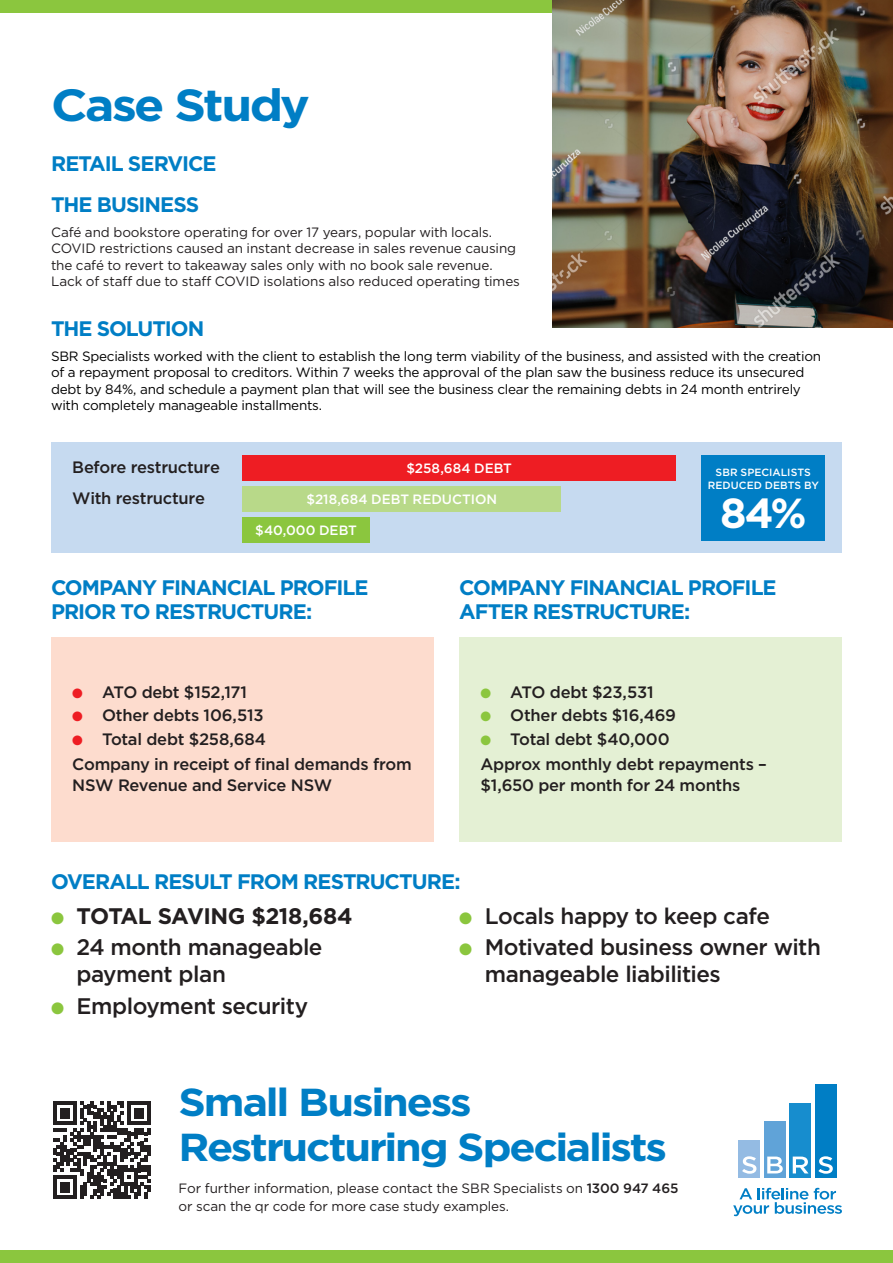
<style>
.page{position:relative;width:893px;height:1263px;background:#fff}
.page>*{position:absolute;margin:0;border:0;box-sizing:border-box;transform-origin:0 0}
.t1{font:700 45px "Gotham";letter-spacing:-.05em;color:#007ec5;scale:1.1 1}
.t2{font:700 42px "Gotham";color:#fff}
.t3{font:700 39px/45px "Gotham";letter-spacing:-.05em;color:#007ec5;scale:1.1 1}
.t4{font:500 22.5px/27px "Gotham";letter-spacing:-.02em;color:#231f20}
.t5{font:700 22.5px "Gotham";letter-spacing:-.025em;color:#231f20}
.t6{font:700 21px/24px "Gotham";letter-spacing:-.045em;color:#007ec5}
.t7{font:500 16.5px/25.2px "Gotham";letter-spacing:-.015em;color:#231f20}
.t8{font:13.5px/16.5px "Gotham";letter-spacing:-.01em;color:#231f20}
.t9{font:13.5px/16.5px "Gotham";letter-spacing:-.02em;color:#000}
.t10{font:500 13.5px "Gotham";color:#fff}
.t11{font:500 10.5px/13.5px "Gotham";letter-spacing:.005em;color:#fff;text-align:center}
.s1{color:#ee1d23}
.s2{color:#8bc63e}
.s3{font-weight:500}
</style>
<div class="page">
<div style="left:739px;top:1140px;width:21px;height:38px;background:#94bbe3"></div>
<svg style="left:742px;top:1156px;width:14px;height:18px"></svg>
<div style="left:815px;top:1084px;width:21px;height:94px;background:#007ec5"></div>
<svg style="left:818px;top:1156px;width:15px;height:18px"></svg>
<div style="left:790px;top:1103px;width:21px;height:75px;background:#178dce"></div>
<svg style="left:793px;top:1156px;width:15px;height:17px"></svg>
<div style="left:764px;top:1121px;width:21px;height:57px;background:#60a3d8"></div>
<svg style="left:767px;top:1156px;width:16px;height:17px"></svg>
<svg style="left:733px;top:1188px;width:109px;height:28px"></svg>
<div style="left:0;top:0;width:893px;height:13px;background:#8bc63e"></div>
<div style="left:0;top:1250px;width:893px;height:13px;background:#8bc63e"></div>
<img style="left:553px;top:0;width:340px;height:327px">
<svg style="left:53px;top:1101px;width:98px;height:98px"></svg>
<div style="left:459px;top:638px;width:383px;height:204px;background:#e4f0d4"></div>
<div style="left:51px;top:638px;width:383px;height:204px;background:#fddcce"></div>
<div style="left:51px;top:442px;width:791px;height:111px;background:#c6daf0"></div>
<div style="left:242px;top:455px;width:434px;height:25px;background:#ee1d23"></div>
<div style="left:242px;top:486px;width:319px;height:25px;background:#b8d989"></div>
<div style="left:242px;top:517px;width:128px;height:25px;background:#8bc63e"></div>
<div style="left:702px;top:455px;width:123px;height:85px;background:#007ec5"></div>
<h1 class="t1" style="left:51px;top:75px;width:237px">Case Study</h1>
<h3 class="t6" style="left:51px;top:143px;width:167px;line-height:41px">RETAIL SERVICE<br>THE BUSINESS</h3>
<p class="t8" style="left:51px;top:223px;width:470px">Café and bookstore operating for over 17 years, popular with locals.<br>COVID restrictions caused an instant decrease in sales revenue causing the café to revert to takeaway sales only with no book sale revenue.<br>Lack of staff due to staff COVID isolations also reduced operating times</p>
<h3 class="t6" style="left:51px;top:316px;width:155px">THE SOLUTION</h3>
<p class="t9" style="left:51px;top:347px;width:772px">SBR Specialists worked with the client to establish the long term viability of the business, and assisted with the creation of a repayment proposal to creditors. Within 7 weeks the approval of the plan saw the business reduce its unsecured debt by 84%, and schedule a payment plan that will see the business clear the remaining debts in 24 month entrirely with completely manageable installments.</p>
<p class="t7" style="left:72px;top:454px;width:149px">Before restructure</p>
<p class="t10" style="left:406px;top:459px;width:107px">$258,684 DEBT</p>
<p class="t7" style="left:72px;top:485px;width:134px">With restructure</p>
<p class="t10" style="left:306px;top:490px;width:192px">$218,684 DEBT REDUCTION</p>
<p class="t10" style="left:255px;top:521px;width:103px">$40,000 DEBT</p>
<p class="t11" style="left:708px;top:465px;width:113px">SBR SPECIALISTS<br>REDUCED DEBTS BY</p>
<h2 class="t2" style="left:720px;top:485px;width:88px">84%</h2>
<h3 class="t6" style="left:51px;top:576px;width:319px">COMPANY FINANCIAL PROFILE<br>PRIOR TO RESTRUCTURE:</h3>
<h3 class="t6" style="left:459px;top:576px;width:319px">COMPANY FINANCIAL PROFILE<br>AFTER RESTRUCTURE:</h3>
<p class="t7" style="left:72px;top:679px;width:176px"><span class="s1">●</span> ATO debt $152,171</p>
<p class="t7" style="left:72px;top:703px;width:193px"><span class="s1">●</span> Other debts 106,513</p>
<p class="t7" style="left:72px;top:726px;width:341px"><span class="s1">●</span> Total debt $258,684<br>Company in receipt of final demands from</p>
<p class="t7" style="left:72px;top:773px;width:261px">NSW Revenue and Service NSW</p>
<p class="t7" style="left:480px;top:679px;width:175px"><span class="s2">●</span> ATO debt $23,531</p>
<p class="t7" style="left:480px;top:703px;width:197px"><span class="s2">●</span> Other debts $16,469</p>
<p class="t7" style="left:480px;top:726px;width:288px"><span class="s2">●</span> Total debt $40,000<br>Approx monthly debt repayments –</p>
<p class="t7" style="left:480px;top:773px;width:261px">$1,650 per month for 24 months</p>
<h3 class="t6" style="left:51px;top:869px;width:411px">OVERALL RESULT FROM RESTRUCTURE:</h3>
<h3 class="t5" style="left:51px;top:901px;width:303px"><span class="s2">●</span> TOTAL SAVING $218,684</h3>
<h3 class="t4" style="left:77px;top:933px;width:248px;text-indent:-26px"><span class="s2">●</span> 24 month manageable payment plan</h3>
<h3 class="t4" style="left:51px;top:992px;width:259px"><span class="s2">●</span> Employment security</h3>
<h3 class="t4" style="left:459px;top:902px;width:312px"><span class="s2">●</span> Locals happy to keep cafe</h3>
<h3 class="t4" style="left:485px;top:933px;width:338px;text-indent:-26px"><span class="s2">●</span> Motivated business owner with manageable liabilities</h3>
<h3 class="t3" style="left:179px;top:1079px;width:446px">Small Business<br>Restructuring Specialists</h3>
<p class="t8" style="left:179px;top:1179px;width:501px;line-height:18px">For further information, please contact the SBR Specialists on <span class="s3">1300 947 465 </span>or scan the qr code for more case study examples.</p>
</div>
